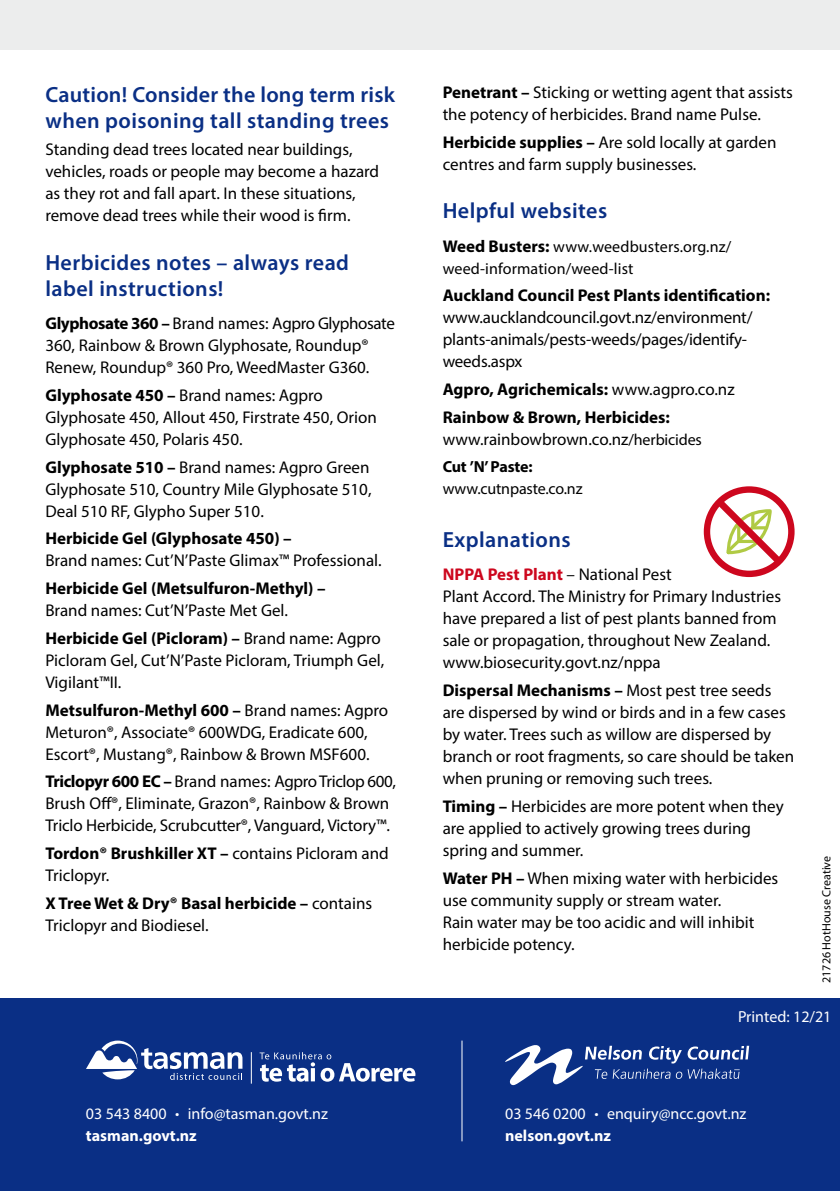
<style>
.page{position:relative;width:840px;height:1191px;background:#fff}
.page>*{position:absolute;margin:0;border:0;box-sizing:border-box;transform-origin:0 0}
.t1{font:600 22px/26px "Myriad Pro";letter-spacing:.02em;color:#0a2f85}
.t2{font:17px/22px "Myriad Pro";color:#000}
.t3{font:700 17px/27.6px "Myriad Pro";color:#000}
.t4{font:16px/22px "Myriad Pro";color:#fff}
.t5{font:16px/22px "Myriad Pro";letter-spacing:.01em;color:#000}
.t6{font:16px "Myriad Pro";letter-spacing:-.01em;color:#000}
.t7{font:700 16px "Myriad Pro";letter-spacing:-.015em;color:#000}
.t8{font:12px "Myriad Pro";color:#000}
.s1{font-weight:700}
.s2{font-weight:700;font-size:17px}
.s3{font-weight:400}
.s4{font-size:16px}
.s5{font-weight:700;color:#cd071e}
.s6{font-family:"Averta";font-weight:900}
</style>
<div class="page">
<div style="left:0;top:0;width:839px;height:50px;background:#eceded"></div>
<div style="left:0;top:998px;width:839px;height:193px;background:#0a2f85"></div>
<svg style="left:86px;top:1040px;width:156px;height:40px"></svg>
<hr style="left:251px;top:1052px;width:1px;height:31px;background:#fff">
<svg style="left:259px;top:1052px;width:156px;height:29px"></svg>
<svg style="left:505px;top:1045px;width:243px;height:41px"></svg>
<hr style="left:461px;top:1040px;width:1px;height:101px;background:#fff">
<div style="left:703px;top:486px;width:91px;height:91px;border:6px solid #cd071e;border-radius:50%"></div>
<svg style="left:711px;top:494px;width:74px;height:75px"></svg>
<p class="t1" style="left:45px;top:81px;width:351px">Caution! Consider the long term risk when poisoning tall standing trees</p>
<p class="t2" style="left:45px;top:138px;width:335px">Standing dead trees located near buildings, vehicles, roads or people may become a hazard as they rot and fall apart. In these situations, remove dead trees while their wood is firm.</p>
<p class="t1" style="left:45px;top:249px;width:305px">Herbicides notes – always read label instructions!</p>
<p class="t2" style="left:45px;top:312px;width:351px"><span class="s1">Glyphosate 360 –</span> Brand names: Agpro Glyphosate<br>360, Rainbow &amp; Brown Glyphosate, Roundup®<br>Renew, Roundup® 360 Pro, WeedMaster G360.</p>
<p class="t2" style="left:45px;top:384px;width:333px"><span class="s1">Glyphosate 450 –</span> Brand names: Agpro<br>Glyphosate 450, Allout 450, Firstrate 450, Orion<br>Glyphosate 450, Polaris 450.</p>
<p class="t2" style="left:45px;top:456px;width:327px"><span class="s1">Glyphosate 510 –</span> Brand names: Agpro Green<br>Glyphosate 510, Country Mile Glyphosate 510,<br>Deal 510 RF, Glypho Super 510.</p>
<p class="t3" style="left:45px;top:524px;width:247px">Herbicide Gel (Glyphosate 450) –</p>
<p class="t2" style="left:45px;top:549px;width:337px">Brand names: Cut’N’Paste Glimax™ Professional.</p>
<p class="t3" style="left:45px;top:574px;width:281px">Herbicide Gel (Metsulfuron-Methyl) –</p>
<p class="t2" style="left:45px;top:596px;width:337px;line-height:27.6px">Brand names: Cut’N’Paste Met Gel.<br><span class="s1">Herbicide Gel (Picloram) –</span> Brand name: Agpro</p>
<p class="t2" style="left:45px;top:649px;width:340px">Picloram Gel, Cut’N’Paste Picloram, Triumph Gel,<br>Vigilant™II.</p>
<p class="t2" style="left:45px;top:698px;width:344px"><span class="s1">Metsulfuron-Methyl 600 –</span> Brand names: Agpro<br>Meturon®, Associate® 600WDG, Eradicate 600,<br>Escort®, Mustang®, Rainbow &amp; Brown MSF600.</p>
<p class="t2" style="left:45px;top:770px;width:352px"><span class="s1">Triclopyr 600 EC –</span> Brand names: Agpro Triclop 600,<br>Brush Off®, Eliminate, Grazon®, Rainbow &amp; Brown<br>Triclo Herbicide, Scrubcutter®, Vanguard, Victory™.</p>
<p class="t2" style="left:45px;top:842px;width:344px"><span class="s1">Tordon® Brushkiller XT –</span> contains Picloram and<br>Triclopyr.</p>
<p class="t2" style="left:45px;top:891px;width:328px"><span class="s1">X Tree Wet &amp; Dry® Basal herbicide –</span> contains<br>Triclopyr and Biodiesel.</p>
<p class="t2" style="left:442px;top:81px;width:351px"><span class="s1">Penetrant –</span> Sticking or wetting agent that assists the potency of herbicides. Brand name Pulse.</p>
<p class="t2" style="left:442px;top:131px;width:335px"><span class="s1">Herbicide supplies –</span> Are sold locally at garden centres and farm supply businesses.</p>
<p class="t1" style="left:442px;top:197px;width:166px">Helpful websites</p>
<p class="t5" style="left:442px;top:235px;width:290px"><span class="s2">Weed Busters:</span> www.weedbusters.org.nz/ weed-information/weed-list</p>
<p class="t3" style="left:442px;top:281px;width:329px">Auckland Council Pest Plants identification:</p>
<p class="t2" style="left:442px;top:306px;width:311px">www.aucklandcouncil.govt.nz/environment/ plants-animals/pests-weeds/pages/identify&shy;weeds.aspx</p>
<p class="t3" style="left:442px;top:375px;width:293px">Agpro, Agrichemicals: <span class="s3">www.agpro.co.nz<br></span>Rainbow &amp; Brown, Herbicides:</p>
<p class="t2" style="left:442px;top:428px;width:260px">www.rainbowbrown.co.nz<span class="s4">/herbicides</span></p>
<p class="t7" style="left:442px;top:456px;width:91px">Cut ’N’ Paste:</p>
<p class="t6" style="left:442px;top:479px;width:141px">www.cutnpaste.co.nz</p>
<p class="t1" style="left:442px;top:526px;width:129px">Explanations</p>
<p class="t2" style="left:442px;top:563px;width:340px"><span class="s5">NPPA Pest Plant</span> – National Pest<br>Plant Accord. The Ministry for Primary Industries have prepared a list of pest plants banned from sale or propagation, throughout New Zealand. www.biosecurity.govt.nz/nppa</p>
<p class="t2" style="left:442px;top:679px;width:353px"><span class="s1">Dispersal Mechanisms –</span> Most pest tree seeds are dispersed by wind or birds and in a few cases by water. Trees such as willow are dispersed by branch or root fragments, so care should be taken when pruning or removing such trees.</p>
<p class="t2" style="left:442px;top:795px;width:342px"><span class="s1">Timing –</span> Herbicides are more potent when they are applied to actively growing trees during spring and summer.</p>
<p class="t2" style="left:442px;top:866px;width:337px"><span class="s1">Water PH –</span> When mixing water with herbicides use community supply or stream water.<br>Rain water may be too acidic and will inhibit herbicide potency.</p>
<p class="t8" style="left:818px;top:982px;width:128px;rotate:-90deg">21726 HotHouse Creative</p>
<p class="t4" style="left:737px;top:1005px;width:95px">Printed: 12/21</p>
<p class="t4" style="left:86px;top:1102px;width:243px">03 543 8400 <span class="s6">·</span> info@tasman.govt.nz <span class="s1">tasman.govt.nz</span></p>
<p class="t4" style="left:505px;top:1102px;width:243px">03 546 0200 <span class="s6">·</span> enquiry@ncc.govt.nz <span class="s1">nelson.govt.nz</span></p>
</div>
